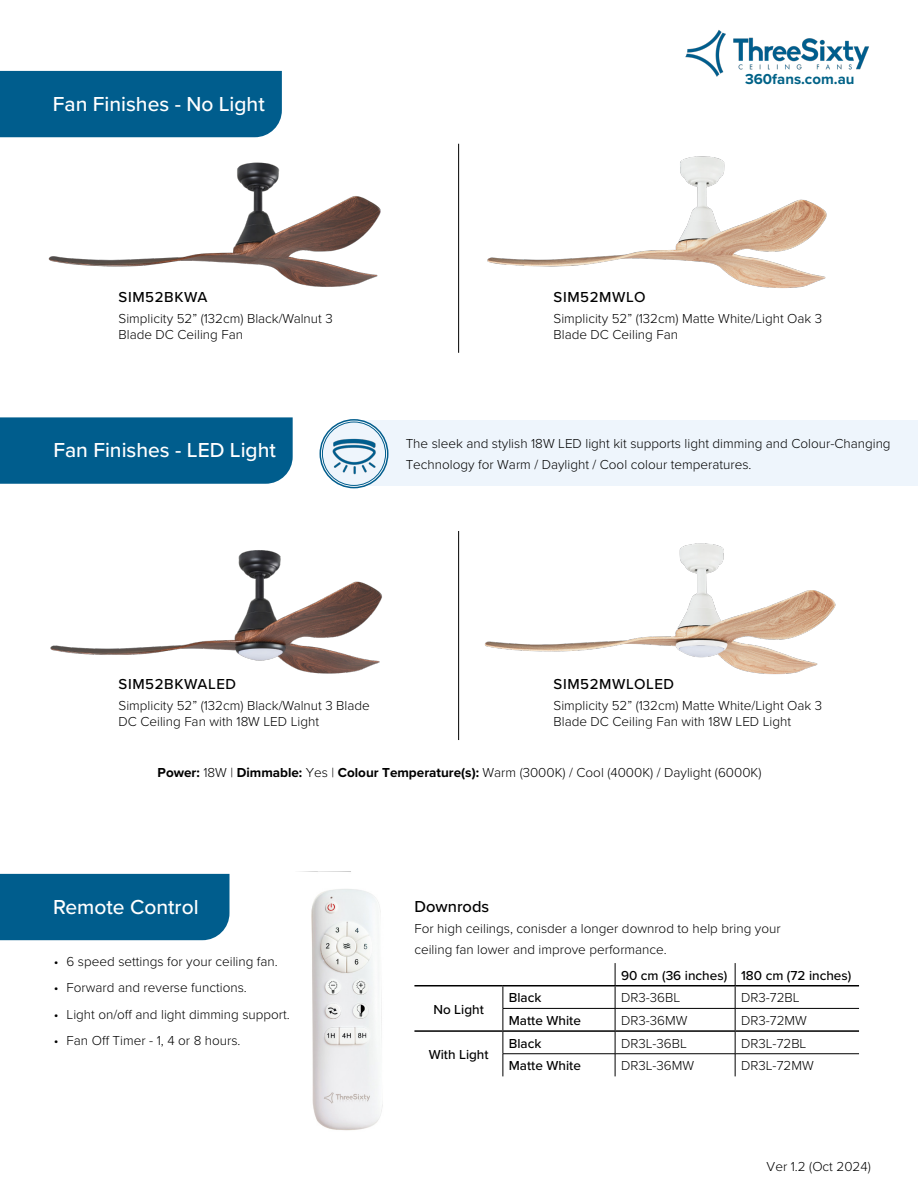
<style>
.page{position:relative;width:918px;height:1188px;background:#fff}
.page>*{position:absolute;margin:0;border:0;box-sizing:border-box;transform-origin:0 0}
.t1{font:500 21px "Proxima Nova";color:#fff}
.t2{font:500 16.5px "Proxima Nova";color:#000}
.t3{font:500 15px "Proxima Nova";letter-spacing:.04em;color:#000}
.t4{font:700 15px "Proxima Nova";color:#006287}
.t5{font:300 13.5px/16.2px "Proxima Nova";color:#000}
.t6{font:500 13.5px "Proxima Nova";color:#000}
.s1{font-weight:700}
</style>
<div class="page">
<div style="left:0;top:71px;width:282px;height:66px;background:#005d8d"></div>
<img style="left:48px;top:162px;width:333px;height:125px">
<img style="left:685px;top:30px;width:184px;height:47px">
<hr style="left:458px;top:144px;width:1px;height:209px;background:#000">
<img style="left:487px;top:156px;width:340px;height:132px">
<div style="left:354px;top:420px;width:564px;height:65px;background:#eef5fc"></div>
<div style="left:0;top:417px;width:293px;height:67px;background:#005d8d"></div>
<svg style="left:320px;top:420px;width:68px;height:68px"></svg>
<div style="left:320px;top:419px;width:68px;height:69px;border:2px solid #005d8d;border-radius:50%"></div>
<div style="left:322px;top:422px;width:64px;height:63px;background:#eef5fc;border-radius:50%"></div>
<div style="left:322px;top:422px;width:64px;height:64px;border:1px solid #005d8d;border-radius:50%"></div>
<img style="left:332px;top:438px;width:44px;height:38px">
<img style="left:50px;top:550px;width:332px;height:124px">
<hr style="left:458px;top:531px;width:1px;height:209px;background:#000">
<img style="left:484px;top:543px;width:352px;height:132px">
<div style="left:0;top:874px;width:230px;height:66px;background:#005d8d"></div>
<img style="left:311px;top:889px;width:72px;height:242px">
<svg style="left:414px;top:963px;width:445px;height:113px"></svg>
<hr style="left:735px;top:985px;width:124px;height:1px;background:#000">
<p class="t1" style="left:53px;top:88px;width:213px">Fan Finishes - No Light</p>
<p class="t3" style="left:119px;top:286px;width:90px">SIM52BKWA</p>
<p class="t5" style="left:119px;top:310px;width:216px">Simplicity 52” (132cm) Black/Walnut 3<br>Blade DC Ceiling Fan</p>
<p class="t1" style="left:53px;top:435px;width:224px">Fan Finishes - LED Light</p>
<p class="t4" style="left:745px;top:68px;width:111px">360fans.com.au</p>
<p class="t3" style="left:554px;top:286px;width:93px">SIM52MWLO</p>
<p class="t5" style="left:554px;top:310px;width:270px">Simplicity 52” (132cm) Matte White/Light Oak 3<br>Blade DC Ceiling Fan</p>
<p class="t5" style="left:406px;top:433px;width:486px;line-height:21px">The sleek and stylish 18W LED light kit supports light dimming and Colour-Changing<br>Technology for Warm / Daylight / Cool colour temperatures.</p>
<p class="t3" style="left:119px;top:673px;width:119px">SIM52BKWALED</p>
<p class="t5" style="left:119px;top:697px;width:253px">Simplicity 52” (132cm) Black/Walnut 3 Blade<br>DC Ceiling Fan with 18W LED Light</p>
<p class="t3" style="left:554px;top:673px;width:122px">SIM52MWLOLED</p>
<p class="t5" style="left:554px;top:697px;width:270px">Simplicity 52” (132cm) Matte White/Light Oak 3<br>Blade DC Ceiling Fan with 18W LED Light</p>
<p class="t5" style="left:158px;top:763px;width:605px"><span class="s1">Power:</span> 18W | <span class="s1">Dimmable:</span> Yes | <span class="s1">Colour Temperature(s):</span> Warm (3000K) / Cool (4000K) / Daylight (6000K)</p>
<p class="t1" style="left:53px;top:891px;width:147px">Remote Control</p>
<p class="t5" style="left:54px;top:952px;width:226px">• 6 speed settings for your ceiling fan.</p>
<p class="t5" style="left:54px;top:979px;width:195px">• Forward and reverse functions.</p>
<p class="t5" style="left:54px;top:1005px;width:238px">• Light on/off and light dimming support.</p>
<p class="t5" style="left:54px;top:1032px;width:188px">• Fan Off Timer - 1, 4 or 8 hours.</p>
<p class="t2" style="left:414px;top:894px;width:76px">Downrods</p>
<p class="t5" style="left:414px;top:917px;width:368px;line-height:21px">For high ceilings, conisder a longer downrod to help bring your ceiling fan lower and improve performance.</p>
<p class="t6" style="left:433px;top:999px;width:52px">No Light</p>
<p class="t6" style="left:429px;top:1045px;width:61px">With Light</p>
<p class="t6" style="left:621px;top:965px;width:108px">90 cm (36 inches)</p>
<p class="t6" style="left:741px;top:965px;width:112px">180 cm (72 inches)</p>
<p class="t6" style="left:509px;top:988px;width:34px">Black</p>
<p class="t5" style="left:621px;top:989px;width:61px">DR3-36BL</p>
<p class="t5" style="left:741px;top:989px;width:60px">DR3-72BL</p>
<p class="t6" style="left:509px;top:1011px;width:74px">Matte White</p>
<p class="t5" style="left:621px;top:1012px;width:68px">DR3-36MW</p>
<p class="t5" style="left:741px;top:1012px;width:67px">DR3-72MW</p>
<p class="t6" style="left:509px;top:1033px;width:34px">Black</p>
<p class="t5" style="left:621px;top:1034px;width:67px">DR3L-36BL</p>
<p class="t5" style="left:741px;top:1034px;width:67px">DR3L-72BL</p>
<p class="t6" style="left:509px;top:1056px;width:74px">Matte White</p>
<p class="t5" style="left:621px;top:1057px;width:75px">DR3L-36MW</p>
<p class="t5" style="left:741px;top:1057px;width:74px">DR3L-72MW</p>
<p class="t5" style="left:767px;top:1157px;width:106px">Ver 1.2 (Oct 2024)</p>
</div>
